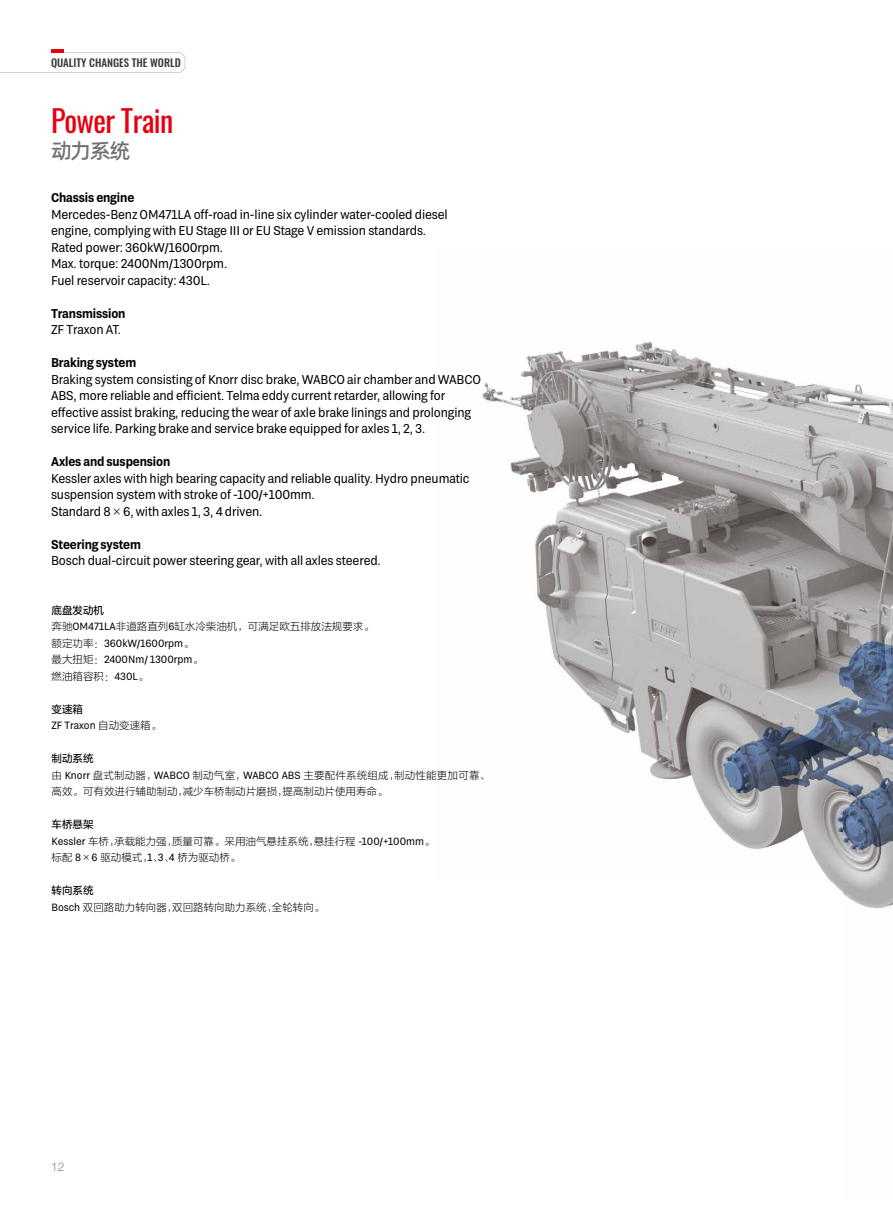
<style>
.page{position:relative;width:893px;height:1212px;background:#fff}
.page>*{position:absolute;margin:0;border:0;box-sizing:border-box;transform-origin:0 0}
.t1{font:30px "Oswald";letter-spacing:-.02em;color:#e60012}
.t2{font:21px "Alibaba Pu Hui Ti 2 65 Medium";color:#727171}
.t3{font:12.75px/16.5px "TRY Grtsk Exa";letter-spacing:-.01em;color:#000}
.t4{font:600 12.75px "TRY Grtsk Exa";letter-spacing:-.01em;color:#000}
.t5{font:300 12px "Helvetica Neue";color:#898989}
.t6{font:500 10.65px "Oswald";color:#3e3a39}
.t7{font:10.5px/16.5px "FZLTKHK GBK1 0";color:#000}
.t8{font:10.5px/16.5px "TRY Grtsk Exa";color:#000}
.t9{font:10.5px "FZLTZHUNHK GBK1 0";color:#000}
.s1{font-family:"FZLTKHK GBK1 0"}
.s2{font-family:"TRY Grtsk Exa"}
</style>
<div class="page">
<img style="left:482px;top:341px;width:411px;height:568px">
<svg style="left:51px;top:49px;width:134px;height:23px"></svg>
<p class="t6" style="left:51px;top:53px;width:131px">QUALITY CHANGES THE WORLD</p>
<h1 class="t1" style="left:51px;top:95px;width:124px">Power Train</h1>
<h2 class="t2" style="left:51px;top:135px;width:81px">动力系统</h2>
<p class="t4" style="left:51px;top:190px;width:85px">Chassis engine</p>
<p class="t3" style="left:51px;top:206px;width:398px">Mercedes-Benz OM471LA off-road in-line six cylinder water-cooled diesel engine, complying with EU Stage III or EU Stage V emission standards.<br>Rated power: 360kW/1600rpm.<br>Max. torque: 2400Nm/1300rpm.<br>Fuel reservoir capacity: 430L.</p>
<p class="t4" style="left:51px;top:305px;width:76px">Transmission</p>
<p class="t3" style="left:51px;top:321px;width:71px">ZF Traxon AT.</p>
<p class="t4" style="left:51px;top:355px;width:87px">Braking system</p>
<p class="t3" style="left:51px;top:371px;width:432px">Braking system consisting of Knorr disc brake, WABCO air chamber and WABCO ABS, more reliable and efficient. Telma eddy current retarder, allowing for effective assist braking, reducing the wear of axle brake linings and prolonging service life. Parking brake and service brake equipped for axles 1, 2, 3.</p>
<p class="t4" style="left:51px;top:454px;width:121px">Axles and suspension</p>
<p class="t3" style="left:51px;top:470px;width:420px">Kessler axles with high bearing capacity and reliable quality. Hydro pneumatic suspension system with stroke of -100/+100mm.<br>Standard 8<span class="s1">×</span>6, with axles 1, 3, 4 driven.</p>
<p class="t4" style="left:51px;top:536px;width:91px">Steering system</p>
<p class="t3" style="left:51px;top:552px;width:331px">Bosch dual-circuit power steering gear, with all axles steered.</p>
<p class="t9" style="left:52px;top:604px;width:54px">底盘发动机</p>
<p class="t7" style="left:52px;top:619px;width:324px">奔驰<span class="s2">OM471LA</span>非道路直列<span class="s2">6</span>缸水冷柴油机，可满足欧五排放法规要求。</p>
<p class="t8" style="left:52px;top:635px;width:153px"><span class="s1">额定功率：</span>360kW/1600rpm<span class="s1">。最大扭矩：</span>2400Nm/ 1300rpm<span class="s1">。</span></p>
<p class="t7" style="left:52px;top:668px;width:98px">燃油箱容积：<span class="s2">430L</span>。</p>
<p class="t9" style="left:52px;top:703px;width:33px">变速箱</p>
<p class="t8" style="left:52px;top:717px;width:111px">ZF Traxon <span class="s1">自动变速箱。</span></p>
<p class="t9" style="left:52px;top:753px;width:43px">制动系统</p>
<p class="t7" style="left:52px;top:767px;width:440px">由 <span class="s2">Knorr</span> 盘式制动器，<span class="s2">WABCO</span> 制动气室，<span class="s2">WABCO ABS</span> 主要配件系统组成，制动性能更加可靠、高效。可有效进行辅助制动，减少车桥制动片磨损，提高制动片使用寿命。</p>
<p class="t9" style="left:52px;top:819px;width:43px">车桥悬架</p>
<p class="t7" style="left:52px;top:833px;width:385px"><span class="s2">Kessler</span> 车桥，承载能力强，质量可靠。采用油气悬挂系统，悬挂行程 <span class="s2">-100/+100mm</span>。标配 <span class="s2">8</span>×<span class="s2">6</span> 驱动模式，<span class="s2">1</span>、<span class="s2">3</span>、<span class="s2">4</span> 桥为驱动桥。</p>
<p class="t9" style="left:52px;top:885px;width:43px">转向系统</p>
<p class="t7" style="left:52px;top:899px;width:274px"><span class="s2">Bosch</span> 双回路助力转向器，双回路转向助力系统，全轮转向。</p>
<p class="t5" style="left:51px;top:1157px;width:15px">12</p>
</div>
